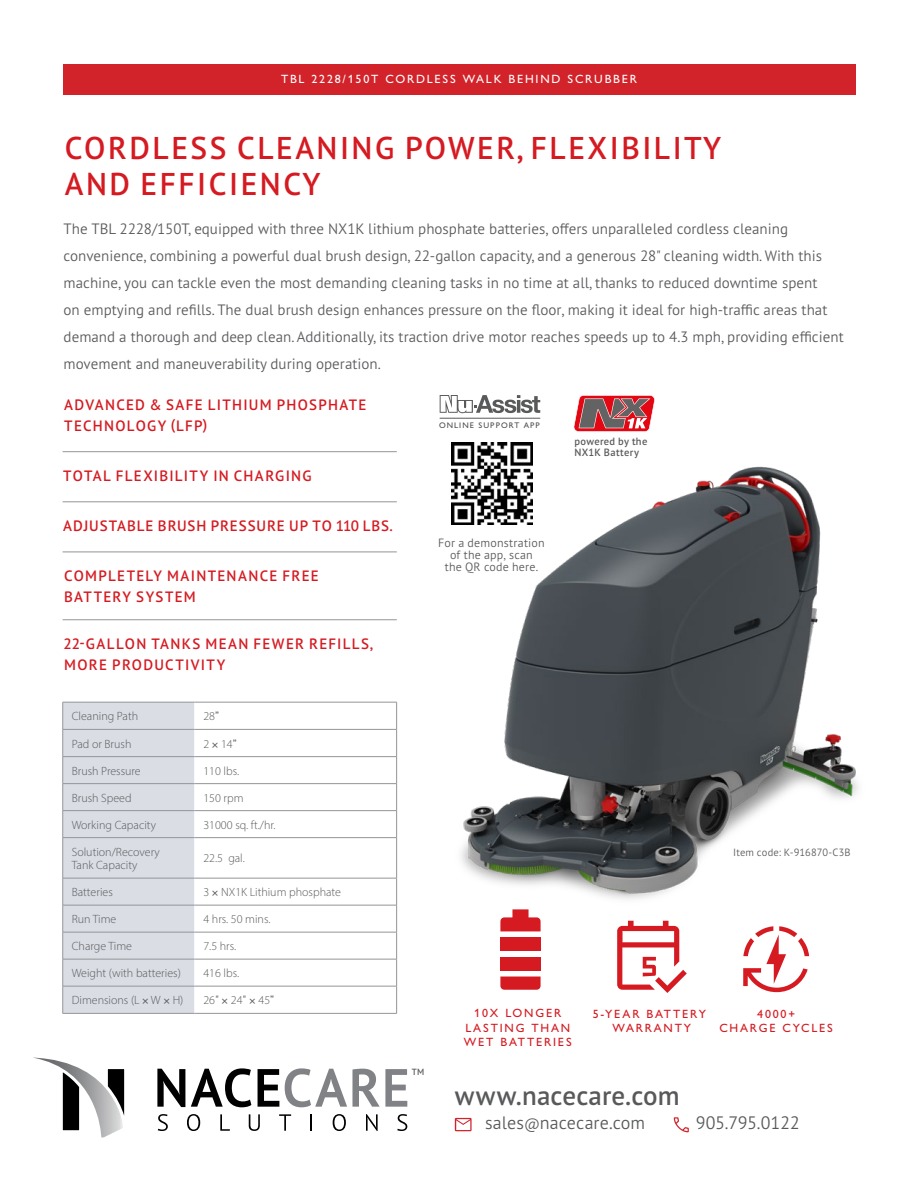
<style>
.page{position:relative;width:918px;height:1188px;background:#fff}
.page>*{position:absolute;margin:0;border:0;box-sizing:border-box;transform-origin:0 0}
.t1{font:600 31.5px/36px "PT Sans Pro";letter-spacing:.08em;color:#d51a21}
.t2{font:600 27px "PT Sans Pro";letter-spacing:.005em;color:#58595b}
.t3{font:300 18px "PT Sans Pro";color:#58595b}
.t4{font:300 15px/27px "PT Sans Pro";color:#58595b}
.t5{font:600 15px/21px "PT Sans Pro";letter-spacing:.085em;color:#d51a21}
.t6{font:600 15px "PT Sans Pro";letter-spacing:.06em;color:#d51a21}
.t7{font:300 12px/13.5px "Myriad Pro";color:#58595b}
.t8{font:500 12px/14.4px "Gill Sans Nova";letter-spacing:.15em;color:#d51a21;text-align:center}
.t9{font:300 12px/12px "PT Sans Pro";letter-spacing:.015em;color:#58595b;text-align:center}
.t10{font:500 12px "Gill Sans Nova";letter-spacing:.15em;color:#fff}
.t11{font:600 10.5px/11.2px "PT Sans Pro";letter-spacing:.03em;color:#58595b}
.t12{font:300 10.5px "PT Sans Pro";letter-spacing:.015em;color:#58595b}
.t13{font:600 9px "PT Sans Pro";color:#58595b}
.t14{font:500 8.1px "Gill Sans Nova";letter-spacing:.13em;color:#4d4d4f}
.s1{font-family:"PT Sans Pro"}
.s2{font-size:15px}
</style>
<div class="page">
<div style="left:63px;top:65px;width:792px;height:30px;background:#d2232a"></div>
<svg style="left:194px;top:728px;width:202px;height:285px"></svg>
<hr style="left:194px;top:702px;width:203px;height:1px;background:#939598">
<hr style="left:194px;top:729px;width:203px;height:1px;background:#939598">
<hr style="left:194px;top:756px;width:203px;height:1px;background:#939598">
<hr style="left:194px;top:783px;width:203px;height:1px;background:#939598">
<hr style="left:194px;top:810px;width:203px;height:1px;background:#939598">
<svg style="left:396px;top:702px;width:1px;height:135px"></svg>
<hr style="left:194px;top:837px;width:203px;height:1px;background:#939598">
<hr style="left:396px;top:838px;width:1px;height:40px;background:#939598">
<hr style="left:194px;top:878px;width:203px;height:1px;background:#939598">
<hr style="left:194px;top:905px;width:203px;height:1px;background:#939598">
<hr style="left:194px;top:932px;width:203px;height:1px;background:#939598">
<hr style="left:194px;top:959px;width:203px;height:1px;background:#939598">
<hr style="left:194px;top:986px;width:203px;height:1px;background:#939598">
<svg style="left:396px;top:878px;width:1px;height:135px"></svg>
<hr style="left:63px;top:1013px;width:131px;height:1px;background:#939598">
<hr style="left:194px;top:1013px;width:203px;height:1px;background:#939598">
<svg style="left:743px;top:926px;width:66px;height:66px"></svg>
<svg style="left:500px;top:909px;width:41px;height:22px"></svg>
<div style="left:500px;top:937px;width:41px;height:14px;background:#d51a21"></div>
<div style="left:500px;top:957px;width:41px;height:13px;background:#d51a21"></div>
<svg style="left:500px;top:977px;width:41px;height:13px"></svg>
<svg style="left:35px;top:1058px;width:89px;height:79px"></svg>
<svg style="left:157px;top:1069px;width:28px;height:38px"></svg>
<svg style="left:191px;top:1068px;width:60px;height:39px"></svg>
<svg style="left:258px;top:1069px;width:21px;height:38px"></svg>
<svg style="left:285px;top:1068px;width:122px;height:39px"></svg>
<svg style="left:158px;top:1114px;width:10px;height:17px"></svg>
<svg style="left:187px;top:1114px;width:13px;height:17px"></svg>
<svg style="left:220px;top:1114px;width:10px;height:17px"></svg>
<svg style="left:249px;top:1114px;width:11px;height:17px"></svg>
<svg style="left:279px;top:1114px;width:12px;height:17px"></svg>
<svg style="left:311px;top:1114px;width:1px;height:17px"></svg>
<svg style="left:333px;top:1114px;width:13px;height:17px"></svg>
<svg style="left:366px;top:1114px;width:12px;height:17px"></svg>
<svg style="left:397px;top:1114px;width:10px;height:17px"></svg>
<svg style="left:455px;top:1118px;width:17px;height:13px"></svg>
<svg style="left:674px;top:1117px;width:15px;height:15px"></svg>
<svg style="left:617px;top:921px;width:70px;height:72px"></svg>
<img style="left:451px;top:466px;width:407px;height:434px">
<svg style="left:440px;top:395px;width:100px;height:18px"></svg>
<hr style="left:440px;top:418px;width:100px;height:1px;background:#58595b">
<svg style="left:574px;top:395px;width:81px;height:37px;background:#b76166"></svg>
<hr style="left:63px;top:451px;width:334px;height:1px;background:#939598">
<hr style="left:63px;top:501px;width:334px;height:1px;background:#939598">
<hr style="left:63px;top:552px;width:334px;height:1px;background:#939598">
<hr style="left:63px;top:619px;width:334px;height:1px;background:#939598">
<img style="left:451px;top:443px;width:82px;height:81px">
<svg style="left:213px;top:742px;width:5px;height:5px"></svg>
<svg style="left:213px;top:891px;width:5px;height:5px"></svg>
<svg style="left:62px;top:702px;width:132px;height:311px;background:#d6d9e0"></svg>
<svg style="left:222px;top:999px;width:6px;height:5px"></svg>
<svg style="left:250px;top:999px;width:5px;height:5px"></svg>
<p class="t10" style="left:281px;top:71px;width:358px">TBL 2228/150T CORDLESS WALK BEHIND SCRUBBER</p>
<h1 class="t1" style="left:65px;top:129px;width:658px">CORDLESS CLEANING POWER, FLEXIBILITY<br>AND EFFICIENCY</h1>
<p class="t4" style="left:64px;top:215px;width:782px">The TBL 2228/150T, equipped with three NX1K lithium phosphate batteries, offers unparalleled cordless cleaning convenience, combining a powerful dual brush design, 22-gallon capacity, and a generous 28" cleaning width. With this machine, you can tackle even the most demanding cleaning tasks in no time at all, thanks to reduced downtime spent<br>on emptying and refills. The dual brush design enhances pressure on the floor, making it ideal for high-traffic areas that demand a thorough and deep clean. Additionally, its traction drive motor reaches speeds up to 4.3 mph, providing efficient movement and maneuverability during operation.</p>
<p class="t5" style="left:64px;top:394px;width:304px">ADVANCED &amp; SAFE LITHIUM PHOSPHATE<br>TECHNOLOGY (LFP)</p>
<p class="t5" style="left:63px;top:465px;width:250px">TOTAL FLEXIBILITY IN CHARGING</p>
<p class="t6" style="left:63px;top:516px;width:331px">ADJUSTABLE BRUSH PRESSURE UP TO 110 LBS.</p>
<p class="t5" style="left:64px;top:565px;width:256px">COMPLETELY MAINTENANCE FREE<br>BATTERY SYSTEM</p>
<p class="t5" style="left:64px;top:633px;width:311px">22-GALLON TANKS MEAN FEWER REFILLS,<br>MORE PRODUCTIVITY</p>
<p class="t7" style="left:72px;top:709px;width:68px">Cleaning Path</p>
<p class="t7" style="left:203px;top:710px;width:17px">28<span class="s1">”</span></p>
<p class="t7" style="left:72px;top:737px;width:61px">Pad or Brush</p>
<p class="t7" style="left:203px;top:737px;width:35px">2 14<span class="s1">”</span></p>
<p class="t7" style="left:72px;top:764px;width:71px">Brush Pressure</p>
<p class="t7" style="left:203px;top:764px;width:37px">110 lbs.</p>
<p class="t7" style="left:72px;top:791px;width:61px">Brush Speed</p>
<p class="t7" style="left:203px;top:791px;width:42px">150 rpm</p>
<p class="t7" style="left:72px;top:818px;width:86px">Working Capacity</p>
<p class="t7" style="left:203px;top:818px;width:74px">31000 sq. ft./hr.</p>
<p class="t7" style="left:72px;top:845px;width:90px">Solution/Recovery<br>Tank Capacity</p>
<p class="t7" style="left:203px;top:852px;width:43px">22.5 gal.</p>
<p class="t7" style="left:72px;top:885px;width:43px">Batteries</p>
<p class="t7" style="left:203px;top:885px;width:139px">3 NX1K Lithium phosphate</p>
<p class="t7" style="left:72px;top:912px;width:46px">Run Time</p>
<p class="t7" style="left:203px;top:912px;width:69px">4 hrs. 50 mins.</p>
<p class="t7" style="left:72px;top:939px;width:62px">Charge Time</p>
<p class="t7" style="left:203px;top:939px;width:34px">7.5 hrs.</p>
<p class="t7" style="left:72px;top:966px;width:111px">Weight (with batteries)</p>
<p class="t7" style="left:203px;top:966px;width:37px">416 lbs.</p>
<p class="t7" style="left:72px;top:993px;width:113px">Dimensions (L W H)</p>
<p class="t7" style="left:203px;top:994px;width:72px">26<span class="s1">"</span> 24<span class="s1">"</span> 45<span class="s1">”</span></p>
<p class="t14" style="left:439px;top:421px;width:102px">ONLINE SUPPORT APP</p>
<p class="t11" style="left:575px;top:435px;width:74px">powered by the<br>NX1K Battery</p>
<p class="t9" style="left:438px;top:537px;width:108px">For a demonstration of the app, scan<br>the QR code here.</p>
<p class="t12" style="left:733px;top:846px;width:119px">Item code: K-916870-C3B</p>
<p class="t13" style="left:412px;top:1066px;width:14px">TM</p>
<p class="t8" style="left:464px;top:1006px;width:109px">10X LONGER<br>LASTING THAN<br>WET BATTERIES</p>
<p class="t8" style="left:593px;top:1007px;width:115px">5-YEAR BATTERY<br>WARRANTY</p>
<p class="t8" style="left:719px;top:1007px;width:115px">4000+<br>CHARGE CYCLES</p>
<h2 class="t2" style="left:455px;top:1078px;width:226px">www.nacecare.com</h2>
<p class="t3" style="left:485px;top:1111px;width:162px">sales<span class="s2">@</span>nacecare.com</p>
<p class="t3" style="left:696px;top:1111px;width:105px">905.795.0122</p>
</div>
